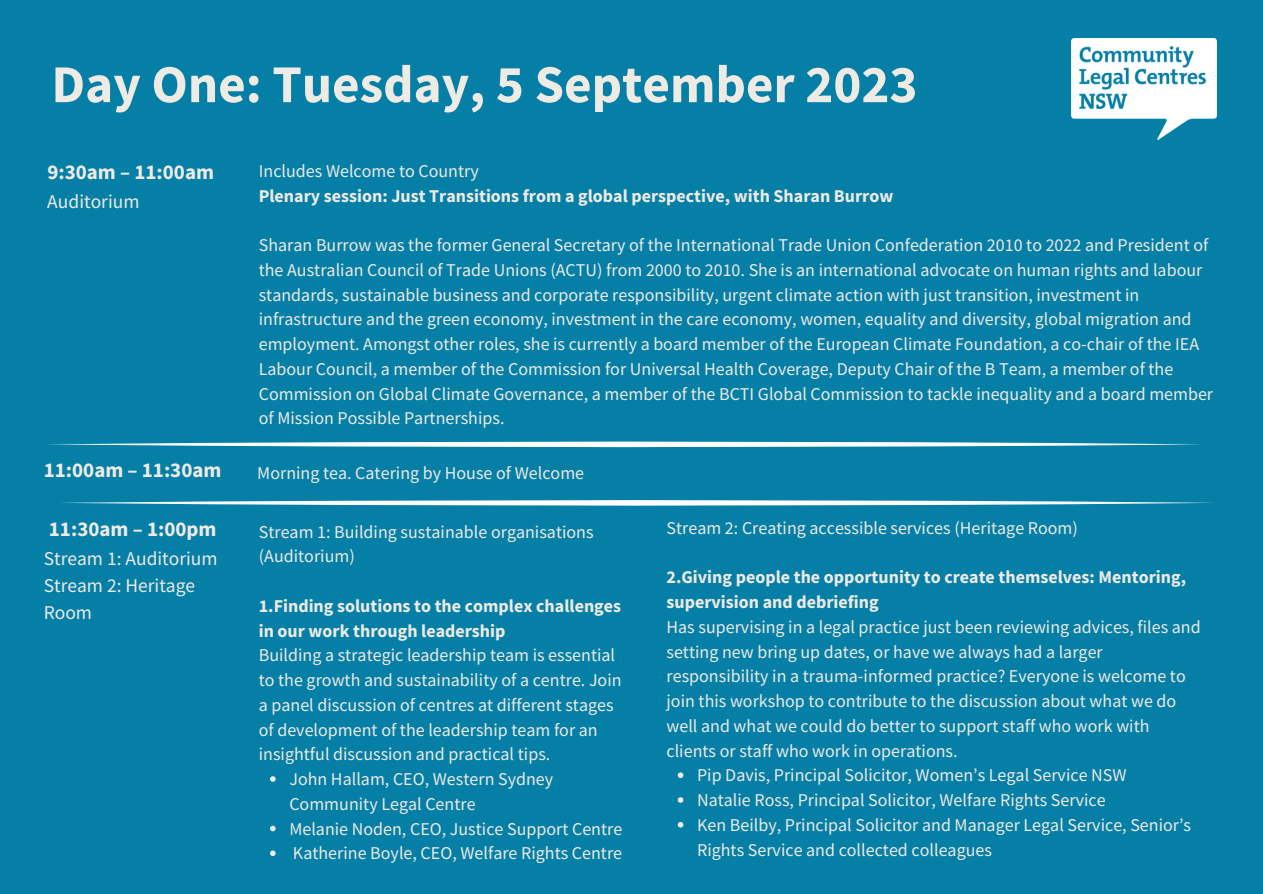
<style>
.page{position:relative;width:1263px;height:894px;background:#fff}
.page>*{position:absolute;margin:0;border:0;box-sizing:border-box;transform-origin:0 0}
.t1{font:700 53.1px "Source Sans Pro";color:#eeebe5}
.t2{font:700 21px "Source Sans Pro";color:#eeebe5}
.t3{font:19.5px/27px "Source Sans Pro";color:#eeebe5}
.t4{font:18px/24.8px "Source Sans Pro";color:#eeebe5}
.t5{font:700 18px/24.8px "Source Sans Pro";color:#eeebe5}
</style>
<div class="page">
<div style="left:0;top:0;width:1263px;height:893px;background:#067fa7"></div>
<img style="left:1072px;top:39px;width:145px;height:101px">
<svg style="left:270px;top:776px;width:6px;height:5px"></svg>
<svg style="left:270px;top:825px;width:6px;height:6px"></svg>
<svg style="left:270px;top:850px;width:6px;height:5px"></svg>
<svg style="left:678px;top:772px;width:5px;height:5px"></svg>
<svg style="left:678px;top:797px;width:5px;height:5px"></svg>
<svg style="left:678px;top:822px;width:5px;height:5px"></svg>
<svg style="left:48px;top:441px;width:1152px;height:6px"></svg>
<svg style="left:61px;top:500px;width:1153px;height:5px"></svg>
<p class="t1" style="left:51px;top:50px;width:867px">Day One: Tuesday, 5 September 2023</p>
<p class="t2" style="left:47px;top:158px;width:168px">9:30am – 11:00am</p>
<p class="t3" style="left:47px;top:187px;width:94px">Auditorium</p>
<p class="t4" style="left:259px;top:158px;width:222px">Includes Welcome to Country</p>
<p class="t5" style="left:259px;top:183px;width:636px">Plenary session: Just Transitions from a global perspective, with Sharan Burrow</p>
<p class="t4" style="left:259px;top:232px;width:956px">Sharan Burrow was the former General Secretary of the International Trade Union Confederation 2010 to 2022 and President of the Australian Council of Trade Unions (ACTU) from 2000 to 2010. She is an international advocate on human rights and labour standards, sustainable business and corporate responsibility, urgent climate action with just transition, investment in infrastructure and the green economy, investment in the care economy, women, equality and diversity, global migration and employment. Amongst other roles, she is currently a board member of the European Climate Foundation, a co-chair of the IEA Labour Council, a member of the Commission for Universal Health Coverage, Deputy Chair of the B Team, a member of the Commission on Global Climate Governance, a member of the BCTI Global Commission to tackle inequality and a board member of Mission Possible Partnerships.</p>
<p class="t2" style="left:44px;top:456px;width:179px">11:00am – 11:30am</p>
<p class="t4" style="left:257px;top:460px;width:328px">Morning tea. Catering by House of Welcome</p>
<p class="t2" style="left:49px;top:515px;width:169px">11:30am – 1:00pm</p>
<p class="t3" style="left:44px;top:544px;width:176px">Stream 1: Auditorium</p>
<p class="t3" style="left:44px;top:571px;width:153px">Stream 2: Heritage<br>Room</p>
<p class="t4" style="left:259px;top:518px;width:336px">Stream 1: Building sustainable organisations (Auditorium)</p>
<p class="t5" style="left:259px;top:593px;width:364px">1.Finding solutions to the complex challenges in our work through leadership</p>
<p class="t4" style="left:259px;top:642px;width:364px">Building a strategic leadership team is essential to the growth and sustainability of a centre. Join a panel discussion of centres at different stages of development of the leadership team for an insightful discussion and practical tips.</p>
<p class="t4" style="left:289px;top:766px;width:265px">John Hallam, CEO, Western Sydney<br>Community Legal Centre</p>
<p class="t4" style="left:289px;top:815px;width:335px">Melanie Noden, CEO, Justice Support Centre</p>
<p class="t4" style="left:293px;top:840px;width:331px">Katherine Boyle, CEO, Welfare Rights Centre</p>
<p class="t4" style="left:666px;top:515px;width:413px">Stream 2: Creating accessible services (Heritage Room)</p>
<p class="t5" style="left:666px;top:564px;width:521px">2.Giving people the opportunity to create themselves: Mentoring, supervision and debriefing</p>
<p class="t4" style="left:666px;top:614px;width:536px">Has supervising in a legal practice just been reviewing advices, files and setting new bring up dates, or have we always had a larger responsibility in a trauma-informed practice? Everyone is welcome to join this workshop to contribute to the discussion about what we do well and what we could do better to support staff who work with clients or staff who work in operations.</p>
<p class="t4" style="left:697px;top:762px;width:431px">Pip Davis, Principal Solicitor, Women’s Legal Service NSW</p>
<p class="t4" style="left:697px;top:787px;width:410px">Natalie Ross, Principal Solicitor, Welfare Rights Service</p>
<p class="t4" style="left:697px;top:811px;width:496px">Ken Beilby, Principal Solicitor and Manager Legal Service, Senior’s<br>Rights Service and collected colleagues</p>
</div>
